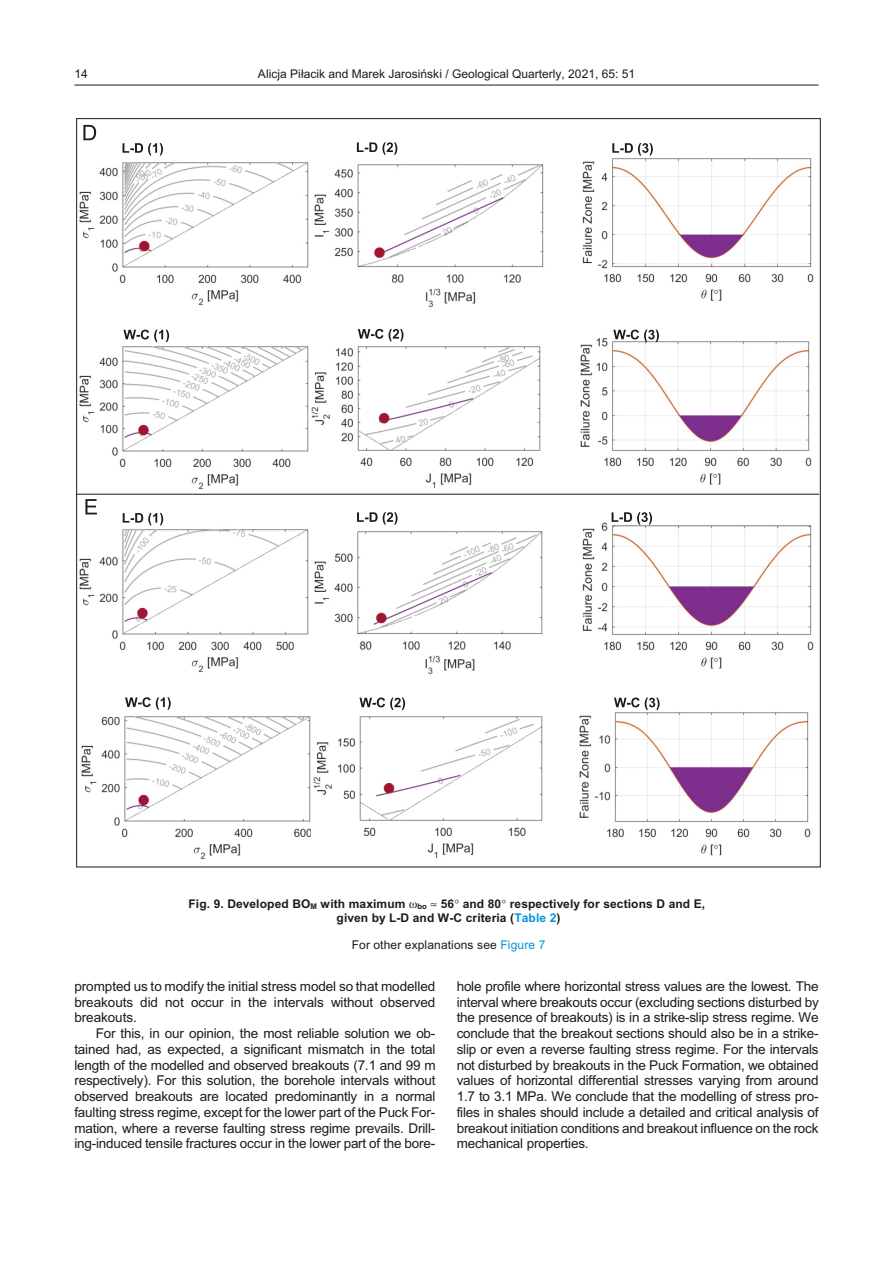
<style>
.page{position:relative;width:894px;height:1263px;background:#fff}
.page>*{position:absolute;margin:0;border:0;box-sizing:border-box;transform-origin:0 0}
.t1{font:13.5px/15.8px "Arial";letter-spacing:-.015em;color:#1f1a17;text-align:justify}
.t2{font:700 12px/14.4px "Arial";letter-spacing:.01em;color:#1f1a17;text-align:center}
.t3{font:12px "Arial";color:#1f1a17}
.s1{color:#0094de}
</style>
<div class="page">
<hr style="left:74px;top:85px;width:745px;height:1px;background:#1f1a17">
<img style="left:79px;top:152px;width:230px;height:153px">
<img style="left:314px;top:164px;width:230px;height:144px">
<img style="left:582px;top:158px;width:232px;height:143px">
<img style="left:79px;top:335px;width:230px;height:154px">
<img style="left:311px;top:336px;width:230px;height:153px">
<img style="left:580px;top:338px;width:232px;height:147px">
<img style="left:79px;top:518px;width:230px;height:154px">
<img style="left:314px;top:531px;width:229px;height:144px">
<img style="left:582px;top:515px;width:232px;height:154px">
<img style="left:81px;top:716px;width:230px;height:143px">
<img style="left:313px;top:710px;width:230px;height:149px">
<img style="left:579px;top:710px;width:232px;height:145px">
<hr style="left:76px;top:494px;width:743px;height:1px;background:#1f1a17">
<svg style="left:123px;top:143px;width:40px;height:13px"></svg>
<svg style="left:357px;top:142px;width:40px;height:13px"></svg>
<svg style="left:123px;top:330px;width:46px;height:12px"></svg>
<svg style="left:358px;top:329px;width:45px;height:12px"></svg>
<svg style="left:612px;top:143px;width:41px;height:13px"></svg>
<svg style="left:613px;top:330px;width:46px;height:12px"></svg>
<svg style="left:123px;top:513px;width:40px;height:12px"></svg>
<svg style="left:357px;top:512px;width:41px;height:13px"></svg>
<svg style="left:125px;top:697px;width:46px;height:13px"></svg>
<svg style="left:359px;top:698px;width:46px;height:12px"></svg>
<svg style="left:612px;top:512px;width:40px;height:13px"></svg>
<svg style="left:614px;top:698px;width:46px;height:12px"></svg>
<svg style="left:83px;top:125px;width:13px;height:15px"></svg>
<svg style="left:85px;top:499px;width:12px;height:15px"></svg>
<p class="t3" style="left:74px;top:69px;width:15px">14</p>
<p class="t3" style="left:258px;top:69px;width:379px">Alicja Pi³acik and Marek Jarosiñski / Geo log i cal Quar terly, 2021, 65: 51</p>
<p class="t2" style="left:188px;top:897px;width:518px">Fig. 9. De vel oped BO<sub>M</sub> with max i mum <sub>bo</sub> 56 and 80 re spec tively for sec tions D and E, given by L-D and W-C cri te ria (<span class="s1">Ta ble 2</span>)</p>
<p class="t3" style="left:352px;top:940px;width:195px">For other ex pla na tions see <span class="s1">Fig ure 7</span></p>
<p class="t1" style="left:74px;top:980px;width:362px">prom pted us to mod ify the ini tial stress model so that mod elled break outs did not oc cur in the in ter vals with out ob served break outs.</p>
<p class="t1" style="left:74px;top:1027px;width:363px;text-indent:21px">For this, in our opin ion, the most re li able so lu tion we ob - tained had, as ex pected, a sig nif i cant mismatch in the to tal length of the mod elled and ob served break outs (7.1 and 99 m re spec tively). For this so lu tion, the bore hole in ter vals with out ob served break outs are lo cated pre dom i nantly in a nor mal fault ing stress re gime, ex cept for the lower part of the Puck For - ma tion, where a re verse fault ing stress re gime pre vails. Drill - ing-in duced ten sile frac tures occur in the lower part of the bore -</p>
<p class="t1" style="left:457px;top:980px;width:364px">hole pro file where hor i zon tal stress values are the low est. The in ter val where break outs oc cur (ex clud ing sec tions dis turbed by the pres ence of breakouts) is in a strike-slip stress re gime. We con clude that the break out sec tions should also be in a strike&shy;slip or even a re verse fault ing stress re gime. For the in ter vals not dis turbed by break outs in the Puck For ma tion, we ob tained val ues of hor i zon tal dif fer en tial stresses vary ing from around 1.7 to 3.1 MPa. We con clude that the mod el ling of stress pro - files in shales should in clude a de tailed and crit i cal anal y sis of break out ini ti a tion con di tions and break out in flu ence on the rock me chan i cal prop er ties.</p>
</div>
